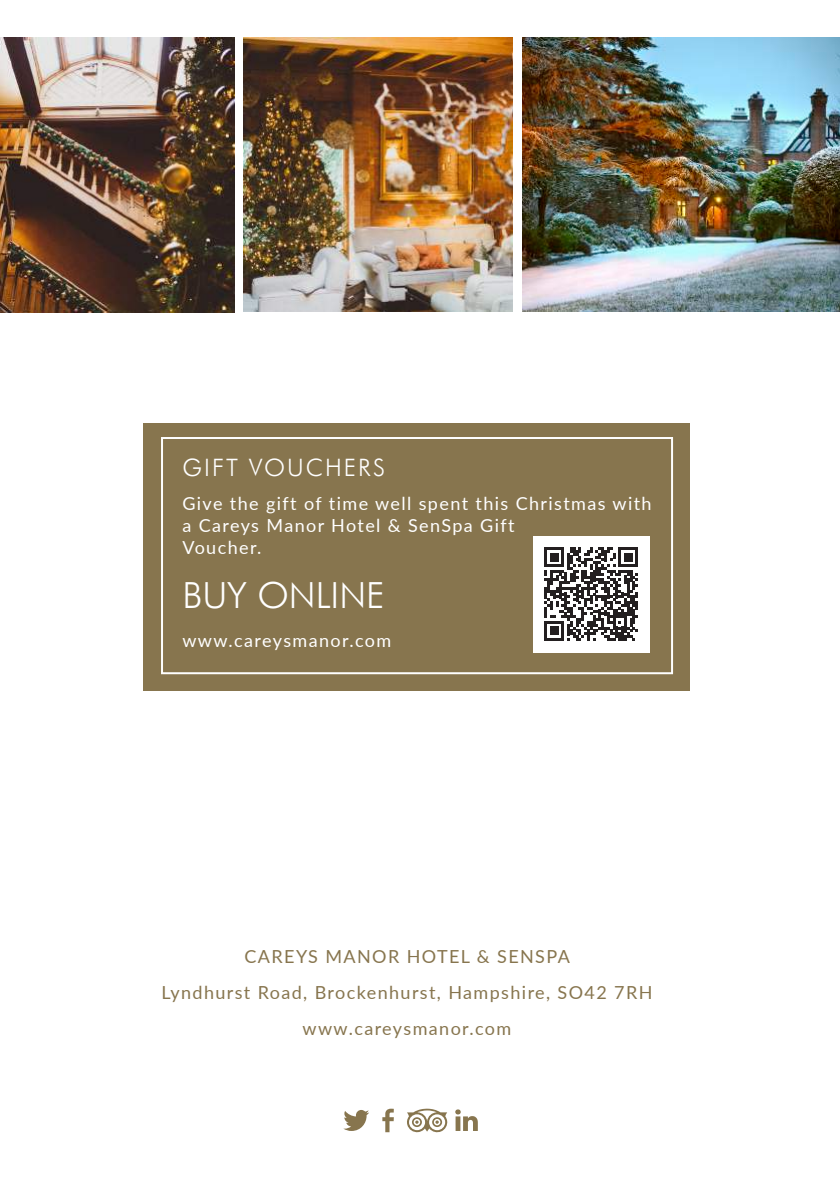
<style>
.page{position:relative;width:840px;height:1191px;background:#fff}
.page>*{position:absolute;margin:0;border:0;box-sizing:border-box;transform-origin:0 0}
.t1{font:300 36px "Futura BT";color:#fff}
.t2{font:300 24px "Futura BT";letter-spacing:.085em;color:#fff}
.t3{font:18px/22px "Lato";letter-spacing:.075em;color:#fff}
.t4{font:18px/36px "Lato";letter-spacing:.075em;color:#87754e;text-align:center}
</style>
<div class="page">
<svg style="left:343px;top:1110px;width:26px;height:21px"></svg>
<svg style="left:382px;top:1108px;width:11px;height:24px"></svg>
<svg style="left:407px;top:1108px;width:40px;height:25px"></svg>
<svg style="left:455px;top:1109px;width:22px;height:22px"></svg>
<div style="left:143px;top:423px;width:546px;height:267px;background:#87754e"></div>
<div style="left:161px;top:437px;width:511px;height:237px;border:2px solid #fff"></div>
<div style="left:532px;top:536px;width:117px;height:116px;background:#fff"></div>
<svg style="left:544px;top:547px;width:93px;height:94px"></svg>
<img style="left:522px;top:37px;width:317px;height:274px">
<img style="left:243px;top:37px;width:269px;height:274px">
<img style="left:0;top:37px;width:234px;height:275px">
<h2 class="t2" style="left:182px;top:453px;width:204px">GIFT VOUCHERS</h2>
<p class="t3" style="left:182px;top:491px;width:470px">Give the gift of time well spent this Christmas with a Careys Manor Hotel &amp; SenSpa Gift<br>Voucher.</p>
<h1 class="t1" style="left:182px;top:573px;width:204px">BUY ONLINE</h1>
<p class="t3" style="left:182px;top:629px;width:210px">www.careysmanor.com</p>
<p class="t4" style="left:161px;top:937px;width:492px">CAREYS MANOR HOTEL &amp; SENSPA<br>Lyndhurst Road, Brockenhurst, Hampshire, SO42 7RH www.careysmanor.com</p>
</div>
